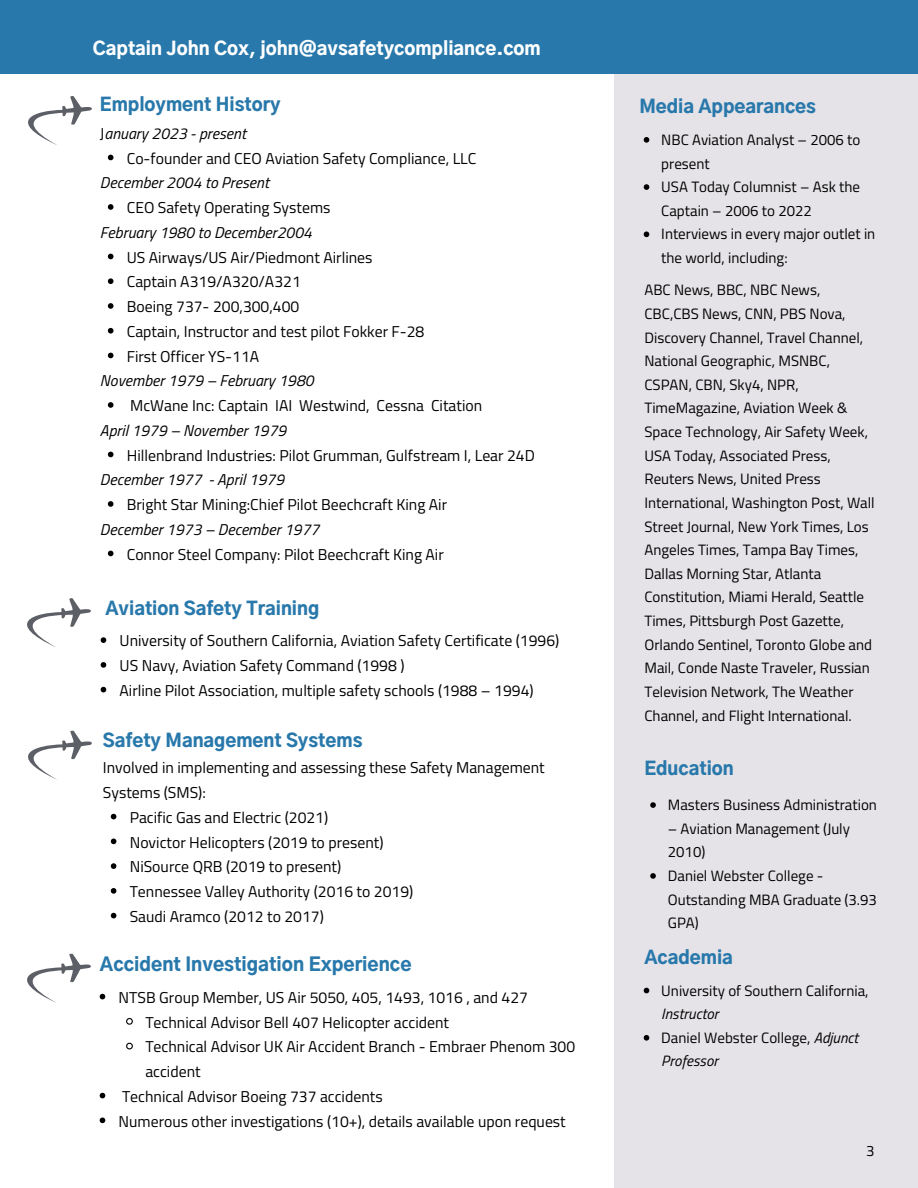
<style>
.page{position:relative;width:918px;height:1188px;background:#fff}
.page>*{position:absolute;margin:0;border:0;box-sizing:border-box;transform-origin:0 0}
.t1{font:900 18.3px "Gothic A1";color:#2878ab}
.t2{font:900 18px "Gothic A1";color:#2878ab}
.t3{font:900 18px "Gothic A1";color:#fff}
.t4{font:15.75px/24.8px "Titillium Web";color:#000}
.t5{font:italic 15.75px "Titillium Web";color:#000}
.t6{font:15px/23.7px "Titillium Web";color:#000}
.t7{font:italic 15px/23.7px "Titillium Web";color:#000}
.s1{font-style:normal}
</style>
<div class="page">
<div style="left:615px;top:49px;width:303px;height:1139px;background:#e5e3e7"></div>
<div style="left:0;top:0;width:918px;height:73px;background:#2878ab"></div>
<svg style="left:108px;top:155px;width:5px;height:5px"></svg>
<svg style="left:108px;top:204px;width:5px;height:6px"></svg>
<svg style="left:108px;top:254px;width:5px;height:5px"></svg>
<svg style="left:108px;top:278px;width:5px;height:6px"></svg>
<svg style="left:108px;top:303px;width:5px;height:6px"></svg>
<svg style="left:108px;top:328px;width:5px;height:6px"></svg>
<svg style="left:108px;top:353px;width:5px;height:5px"></svg>
<svg style="left:108px;top:402px;width:5px;height:6px"></svg>
<svg style="left:108px;top:452px;width:5px;height:5px"></svg>
<svg style="left:108px;top:501px;width:5px;height:6px"></svg>
<svg style="left:108px;top:551px;width:5px;height:5px"></svg>
<svg style="left:101px;top:637px;width:5px;height:6px"></svg>
<svg style="left:101px;top:662px;width:5px;height:6px"></svg>
<svg style="left:101px;top:687px;width:5px;height:5px"></svg>
<svg style="left:111px;top:814px;width:5px;height:5px"></svg>
<svg style="left:111px;top:839px;width:5px;height:5px"></svg>
<svg style="left:111px;top:863px;width:5px;height:6px"></svg>
<svg style="left:111px;top:888px;width:5px;height:6px"></svg>
<svg style="left:111px;top:913px;width:5px;height:5px"></svg>
<svg style="left:100px;top:994px;width:5px;height:5px"></svg>
<svg style="left:126px;top:1018px;width:7px;height:7px"></svg>
<svg style="left:126px;top:1042px;width:7px;height:8px"></svg>
<svg style="left:100px;top:1093px;width:5px;height:5px"></svg>
<svg style="left:100px;top:1118px;width:5px;height:5px"></svg>
<svg style="left:650px;top:802px;width:6px;height:6px"></svg>
<svg style="left:650px;top:873px;width:6px;height:6px"></svg>
<svg style="left:644px;top:137px;width:5px;height:6px"></svg>
<svg style="left:644px;top:184px;width:5px;height:6px"></svg>
<svg style="left:644px;top:232px;width:5px;height:5px"></svg>
<svg style="left:644px;top:988px;width:5px;height:5px"></svg>
<svg style="left:644px;top:1035px;width:5px;height:6px"></svg>
<svg style="left:28px;top:96px;width:64px;height:49px"></svg>
<svg style="left:28px;top:730px;width:64px;height:50px"></svg>
<svg style="left:27px;top:953px;width:64px;height:50px"></svg>
<svg style="left:27px;top:598px;width:64px;height:49px"></svg>
<p class="t3" style="left:93px;top:40px;width:449px">Captain John Cox, john@avsafetycompliance.com</p>
<p class="t2" style="left:100px;top:96px;width:182px">Employment History</p>
<p class="t5" style="left:100px;top:121px;width:148px"><span class="s1">J</span>anuary 2023 - present</p>
<p class="t5" style="left:100px;top:171px;width:171px">December 2004 to Present</p>
<p class="t5" style="left:100px;top:220px;width:214px">February 1980 to December2004</p>
<p class="t4" style="left:127px;top:145px;width:351px">Co-founder and CEO Aviation Safety Compliance, LLC</p>
<p class="t4" style="left:127px;top:195px;width:205px">CEO Safety Operating Systems</p>
<p class="t4" style="left:127px;top:244px;width:299px">US Airways/US Air/Piedmont Airlines<br>Captain A319/A320/A321<br>Boeing 737- 200,300,400<br>Captain, Instructor and test pilot Fokker F-28<br>First Officer YS-11A</p>
<p class="t4" style="left:130px;top:393px;width:354px">McWane Inc: Captain IAI Westwind, Cessna Citation</p>
<p class="t4" style="left:127px;top:442px;width:410px">Hillenbrand Industries: Pilot Grumman, Gulfstream I, Lear 24D</p>
<p class="t4" style="left:127px;top:492px;width:322px">Bright Star Mining:Chief Pilot Beechcraft King Air</p>
<p class="t4" style="left:127px;top:541px;width:319px">Connor Steel Company: Pilot Beechcraft King Air</p>
<p class="t5" style="left:100px;top:369px;width:215px">November 1979 – February 1980</p>
<p class="t5" style="left:100px;top:418px;width:188px">April 1979 – November 1979</p>
<p class="t5" style="left:100px;top:468px;width:186px">December 1977 - April 1979</p>
<p class="t5" style="left:100px;top:517px;width:221px">December 1973 – December 1977</p>
<p class="t2" style="left:106px;top:601px;width:215px">Aviation Safety Training</p>
<p class="t4" style="left:120px;top:628px;width:441px">University of Southern California, Aviation Safety Certificate (1996)<br>US Navy, Aviation Safety Command (1998 )<br>Airline Pilot Association, multiple safety schools (1988 – 1994)</p>
<p class="t2" style="left:103px;top:733px;width:261px">Safety Management Systems</p>
<p class="t4" style="left:103px;top:755px;width:443px">Involved in implementing and assessing these Safety Management<br>Systems (SMS):</p>
<p class="t4" style="left:130px;top:805px;width:285px">Pacific Gas and Electric (2021)<br>Novictor Helicopters (2019 to present)<br>NiSource QRB (2019 to present)<br>Tennessee Valley Authority (2016 to 2019)<br>Saudi Aramco (2012 to 2017)</p>
<p class="t1" style="left:100px;top:956px;width:313px">Accident Investigation Experience</p>
<p class="t4" style="left:119px;top:985px;width:411px">NTSB Group Member, US Air 5050, 405, 1493, 1016 , and 427</p>
<p class="t4" style="left:145px;top:1009px;width:305px">Technical Advisor Bell 407 Helicopter accident</p>
<p class="t4" style="left:145px;top:1034px;width:431px">Technical Advisor UK Air Accident Branch - Embraer Phenom 300</p>
<p class="t4" style="left:145px;top:1059px;width:57px">accident</p>
<p class="t4" style="left:122px;top:1084px;width:262px">Technical Advisor Boeing 737 accidents</p>
<p class="t4" style="left:119px;top:1108px;width:449px">Numerous other investigations (10+), details available upon request</p>
<p class="t2" style="left:639px;top:99px;width:178px">Media Appearances</p>
<p class="t6" style="left:661px;top:127px;width:216px">NBC Aviation Analyst – 2006 to present<br>USA Today Columnist – Ask the<br>Captain – 2006 to 2022<br>Interviews in every major outlet in the world, including:</p>
<p class="t6" style="left:644px;top:278px;width:232px">ABC News, BBC, NBC News,<br>CBC,CBS News, CNN, PBS Nova,<br>Discovery Channel, Travel Channel,<br>National Geographic, MSNBC,<br>CSPAN, CBN, Sky4, NPR,<br>TimeMagazine, Aviation Week &amp;<br>Space Technology, Air Safety Week,<br>USA Today, Associated Press,<br>Reuters News, United Press<br>International, Washington Post, Wall<br>Street Journal, New York Times, Los<br>Angeles Times, Tampa Bay Times,<br>Dallas Morning Star, Atlanta<br>Constitution, Miami Herald, Seattle<br>Times, Pittsburgh Post Gazette,<br>Orlando Sentinel, Toronto Globe and<br>Mail, Conde Naste Traveler, Russian<br>Television Network, The Weather<br>Channel, and Flight International.</p>
<p class="t2" style="left:644px;top:761px;width:91px">Education</p>
<p class="t6" style="left:668px;top:793px;width:211px">Masters Business Administration</p>
<p class="t6" style="left:668px;top:816px;width:211px">– Aviation Management (July<br>2010)<br>Daniel Webster College -<br>Outstanding MBA Graduate (3.93<br>GPA)</p>
<p class="t2" style="left:644px;top:950px;width:90px">Academia</p>
<p class="t6" style="left:661px;top:978px;width:209px">University of Southern California,</p>
<p class="t7" style="left:661px;top:1002px;width:199px">Instructor<br><span class="s1">Daniel Webster College,</span> Adjunct<br>Professor</p>
<p class="t6" style="left:866px;top:1139px;width:10px">3</p>
</div>
